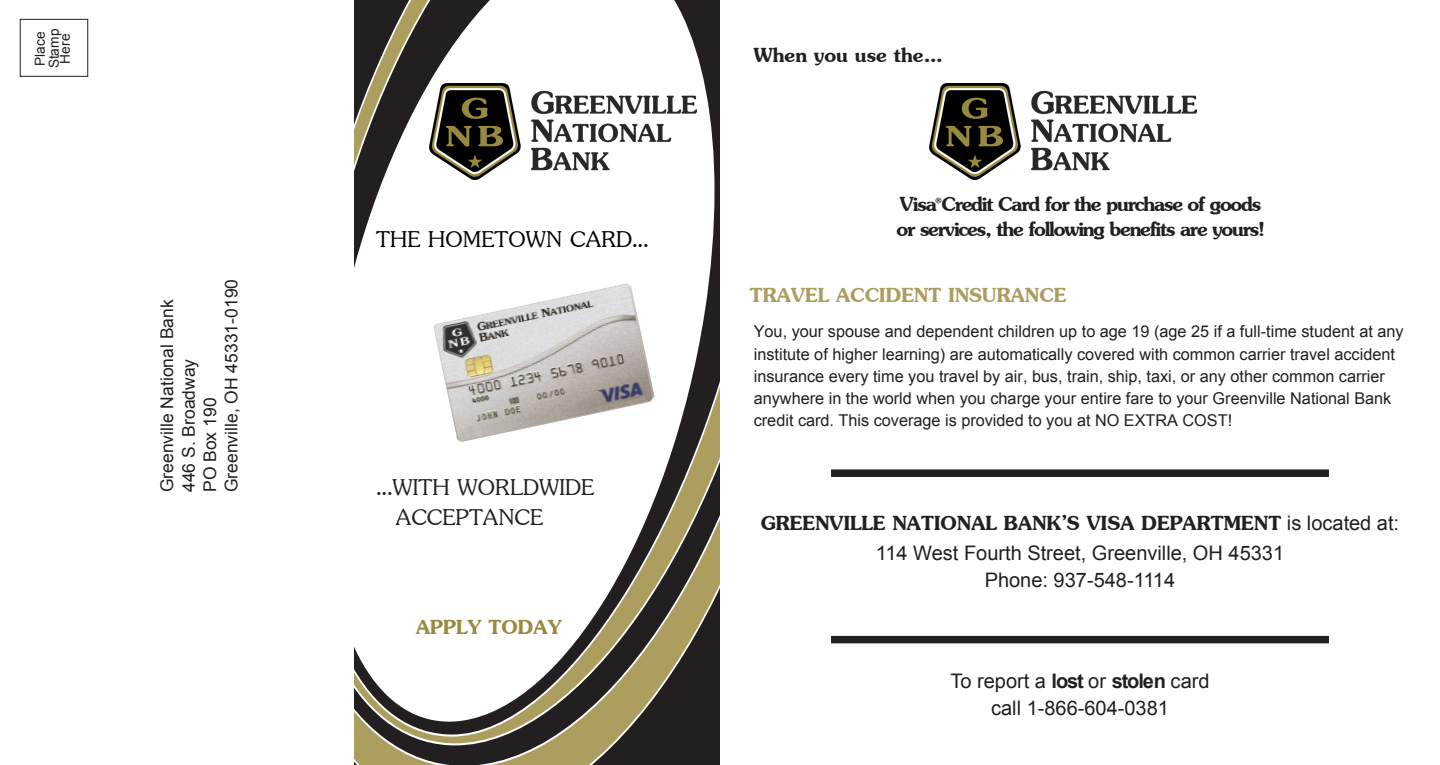
<style>
.page{position:relative;width:1440px;height:765px;background:#fff}
.page>*{position:absolute;margin:0;border:0;box-sizing:border-box;transform-origin:0 0}
.t1{font:35px/29.9px "Jasmine UPC";color:#231f20}
.t2{font:35px "Jasmine UPC";color:#000}
.t3{font:700 31.25px/24.5px "Jasmine UPC";letter-spacing:-.035em;color:#231f20}
.t4{font:700 31.25px "Jasmine UPC";color:#231f20}
.t5{font:700 31.25px "Jasmine UPC";color:#aa9d5f}
.t6{font:31.25px "Jasmine UPC Bold";color:#988a3f}
.t7{font:20px/27.6px "Arial";color:#231f20;text-align:center}
.t8{font:17.5px/21.4px "Arial";color:#231f20}
.t9{font:16.25px/22.2px "Arial";color:#231f20}
.t10{font:15px "Calibri";color:#231f20}
.t11{font:13.75px/13.8px "Arial";color:#231f20}
.s1{font-family:"Arial";font-weight:400;font-size:20px}
.s2{font-weight:700}
</style>
<div class="page">
<div style="left:20px;top:19px;width:68px;height:58px;border:1px solid #231f20"></div>
<svg style="left:355px;top:0;width:365px;height:734px;background:#514a3b"></svg>
<svg style="left:355px;top:0;width:360px;height:722px"></svg>
<img style="left:429px;top:84px;width:267px;height:95px">
<img style="left:433px;top:283px;width:222px;height:160px">
<div style="left:831px;top:469px;width:498px;height:8px;background:#231f20"></div>
<div style="left:831px;top:636px;width:498px;height:7px;background:#231f20"></div>
<img style="left:929px;top:84px;width:267px;height:95px">
<p class="t11" style="left:33px;top:68px;width:41px;rotate:-90deg">Place<br>Stamp</p>
<p class="t11" style="left:58px;top:64px;width:31px;rotate:-90deg">Here</p>
<p class="t8" style="left:157px;top:492px;width:215px;rotate:-90deg">Greenville National Bank<br>446 S. Broadway<br>PO Box 190<br>Greenville, OH 45331-0190</p>
<h1 class="t2" style="left:376px;top:215px;width:274px">THE HOMETOWN CARD...</h1>
<h1 class="t1" style="left:396px;top:469px;width:200px;text-indent:-20px">...WITH WORLDWIDE<br>ACCEPTANCE</h1>
<h2 class="t6" style="left:416px;top:605px;width:147px">APPLY TODAY</h2>
<h2 class="t4" style="left:754px;top:32px;width:190px">When you use the…</h2>
<h2 class="t3" style="left:896px;top:189px;width:370px">Visa Credit Card for the purchase of goods or services, the following benefits are yours!</h2>
<p class="t10" style="left:935px;top:193px;width:9px">®</p>
<h2 class="t5" style="left:750px;top:272px;width:318px">TRAVEL ACCIDENT INSURANCE</h2>
<p class="t9" style="left:754px;top:321px;width:651px">You, your spouse and dependent children up to age 19 (age 25 if a full-time student at any institute of higher learning) are automatically covered with common carrier travel accident insurance every time you travel by air, bus, train, ship, taxi, or any other common carrier anywhere in the world when you charge your entire fare to your Greenville National Bank credit card. This coverage is provided to you at NO EXTRA COST!</p>
<h2 class="t4" style="left:761px;top:500px;width:640px">GREENVILLE NATIONAL BANK’S VISA DEPARTMENT <span class="s1">is located at:</span></h2>
<p class="t7" style="left:876px;top:539px;width:410px">114 West Fourth Street, Greenville, OH 45331<br>Phone: 937-548-1114</p>
<p class="t7" style="left:951px;top:667px;width:261px">To report a <span class="s2">lost</span> or <span class="s2">stolen</span> card call 1-866-604-0381</p>
</div>
